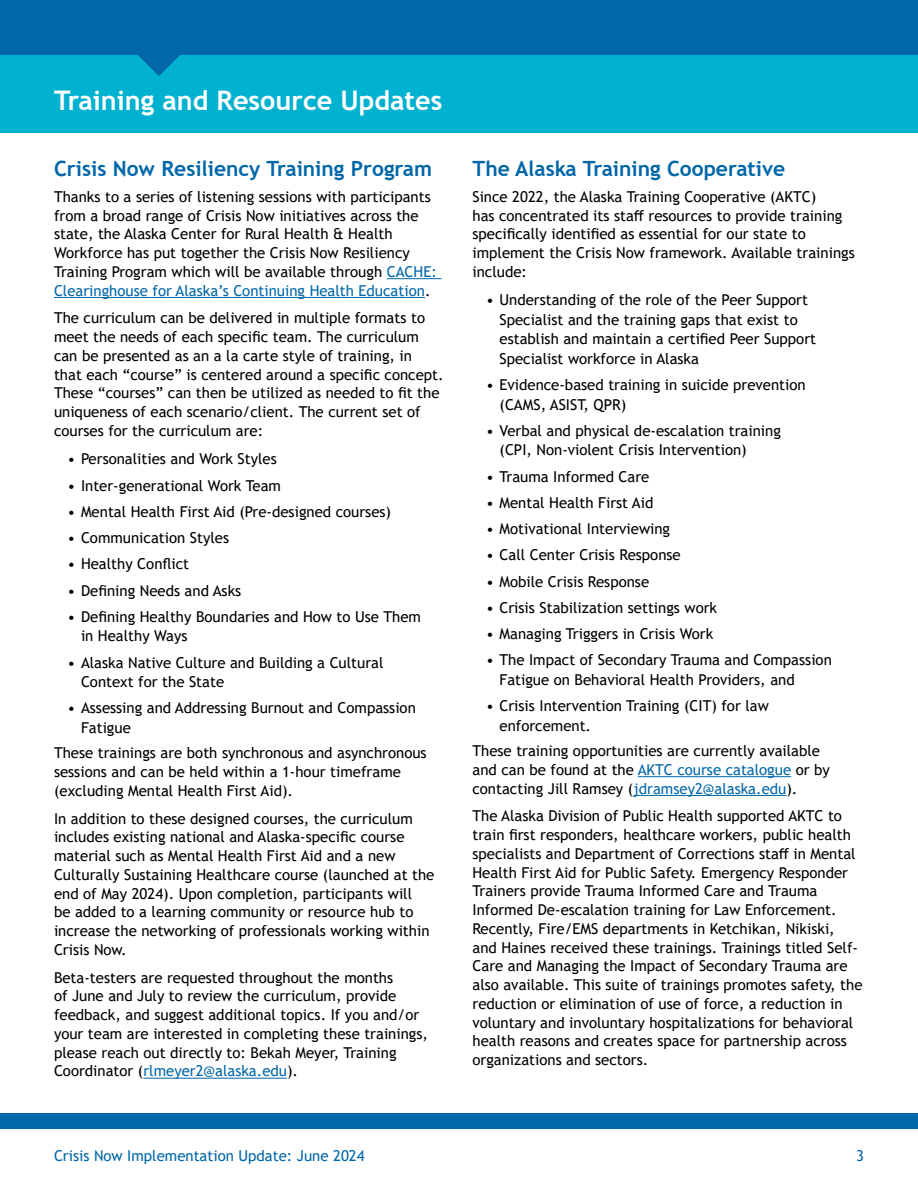
<style>
.page{position:relative;width:918px;height:1188px;background:#fff}
.page>*{position:absolute;margin:0;border:0;box-sizing:border-box;transform-origin:0 0}
.Heading_1{font:700 27px "Trebuchet MS";color:#fff}
.Heading_2{font:700 21px "Trebuchet MS";color:#0067a9}
.t1{font:15px/18.8px "Trebuchet MS";color:#000}
.t2{font:15px "Trebuchet MS";color:#0067a9}
.s1{color:#0067a9}
</style>
<div class="page">
<div style="left:0;top:1113px;width:918px;height:16px;background:#0067a9"></div>
<hr style="left:387px;top:278px;width:54px;height:1px;background:#0067a9">
<hr style="left:54px;top:297px;width:371px;height:1px;background:#0067a9">
<hr style="left:143px;top:1078px;width:144px;height:1px;background:#0067a9">
<hr style="left:638px;top:776px;width:153px;height:1px;background:#0067a9">
<hr style="left:633px;top:795px;width:153px;height:1px;background:#0067a9">
<div style="left:0;top:36px;width:918px;height:97px;background:#00b1d0"></div>
<svg style="left:138px;top:55px;width:42px;height:21px"></svg>
<div style="left:0;top:0;width:918px;height:55px;background:#0067a9"></div>
<p class="Heading_1" style="left:54px;top:84px;width:390px">Training and Resource Updates</p>
<p class="Heading_2" style="left:54px;top:156px;width:380px">Crisis Now Resiliency Training Program</p>
<p class="t1" style="left:54px;top:187px;width:384px">Thanks to a series of listening sessions with participants from a broad range of Crisis Now initiatives across the state, the Alaska Center for Rural Health &amp; Health Workforce has put together the Crisis Now Resiliency Training Program which will be available through <span class="s1">CACHE:<br>Clearinghouse for Alaska’s Continuing Health Education</span>.</p>
<p class="t1" style="left:54px;top:308px;width:391px">The curriculum can be delivered in multiple formats to meet the needs of each specific team. The curriculum can be presented as an a la carte style of training, in that each “course” is centered around a specific concept.<br>These “courses” can then be utilized as needed to fit the uniqueness of each scenario/client. The current set of courses for the curriculum are:</p>
<p class="t1" style="left:68px;top:449px;width:211px">• Personalities and Work Styles</p>
<p class="t1" style="left:68px;top:476px;width:215px">• Inter-generational Work Team</p>
<p class="t1" style="left:68px;top:502px;width:325px">• Mental Health First Aid (Pre-designed courses)</p>
<p class="t1" style="left:68px;top:528px;width:163px">• Communication Styles</p>
<p class="t1" style="left:68px;top:554px;width:123px">• Healthy Conflict</p>
<p class="t1" style="left:68px;top:581px;width:175px">• Defining Needs and Asks</p>
<p class="t1" style="left:81px;top:607px;width:341px;line-height:19.5px;text-indent:-14px">• Defining Healthy Boundaries and How to Use Them in Healthy Ways</p>
<p class="t1" style="left:81px;top:652px;width:304px;line-height:19.5px;text-indent:-14px">• Alaska Native Culture and Building a Cultural<br>Context for the State</p>
<p class="t1" style="left:81px;top:698px;width:336px;line-height:19.5px;text-indent:-14px">• Assessing and Addressing Burnout and Compassion<br>Fatigue</p>
<p class="t1" style="left:54px;top:743px;width:374px">These trainings are both synchronous and asynchronous sessions and can be held within a 1-hour timeframe (excluding Mental Health First Aid).</p>
<p class="t1" style="left:54px;top:809px;width:382px">In addition to these designed courses, the curriculum includes existing national and Alaska-specific course material such as Mental Health First Aid and a new Culturally Sustaining Healthcare course (launched at the end of May 2024). Upon completion, participants will<br>be added to a learning community or resource hub to increase the networking of professionals working within Crisis Now.</p>
<p class="t1" style="left:54px;top:968px;width:376px">Beta-testers are requested throughout the months<br>of June and July to review the curriculum, provide feedback, and suggest additional topics. If you and/or your team are interested in completing these trainings, please reach out directly to: Bekah Meyer, Training Coordinator (<span class="s1">rlmeyer2@alaska.edu</span>).</p>
<p class="Heading_2" style="left:472px;top:156px;width:314px">The Alaska Training Cooperative</p>
<p class="t1" style="left:472px;top:187px;width:384px">Since 2022, the Alaska Training Cooperative (AKTC)<br>has concentrated its staff resources to provide training specifically identified as essential for our state to implement the Crisis Now framework. Available trainings include:</p>
<p class="t1" style="left:500px;top:290px;width:318px;line-height:19.5px;text-indent:-14px">• Understanding of the role of the Peer Support Specialist and the training gaps that exist to establish and maintain a certified Peer Support Specialist workforce in Alaska</p>
<p class="t1" style="left:500px;top:375px;width:308px;line-height:19.5px;text-indent:-14px">• Evidence-based training in suicide prevention (CAMS, ASIST, QPR)</p>
<p class="t1" style="left:500px;top:421px;width:283px;line-height:19.5px;text-indent:-14px">• Verbal and physical de-escalation training (CPI, Non-violent Crisis Intervention)</p>
<p class="t1" style="left:486px;top:467px;width:165px">• Trauma Informed Care</p>
<p class="t1" style="left:486px;top:493px;width:169px">• Mental Health First Aid</p>
<p class="t1" style="left:486px;top:519px;width:186px">• Motivational Interviewing</p>
<p class="t1" style="left:486px;top:545px;width:196px">• Call Center Crisis Response</p>
<p class="t1" style="left:486px;top:572px;width:165px">• Mobile Crisis Response</p>
<p class="t1" style="left:486px;top:598px;width:233px">• Crisis Stabilization settings work</p>
<p class="t1" style="left:486px;top:624px;width:229px">• Managing Triggers in Crisis Work</p>
<p class="t1" style="left:500px;top:650px;width:334px;line-height:19.5px;text-indent:-14px">• The Impact of Secondary Trauma and Compassion<br>Fatigue on Behavioral Health Providers, and</p>
<p class="t1" style="left:500px;top:696px;width:271px;line-height:19.5px;text-indent:-14px">• Crisis Intervention Training (CIT) for law enforcement.</p>
<p class="t1" style="left:472px;top:741px;width:359px">These training opportunities are currently available and can be found at the <span class="s1">AKTC course catalogue</span> or by contacting Jill Ramsey (<span class="s1">jdramsey2@alaska.edu</span>).</p>
<p class="t1" style="left:472px;top:806px;width:392px">The Alaska Division of Public Health supported AKTC to train first responders, healthcare workers, public health specialists and Department of Corrections staff in Mental Health First Aid for Public Safety. Emergency Responder Trainers provide Trauma Informed Care and Trauma Informed De-escalation training for Law Enforcement.<br>Recently, Fire/EMS departments in Ketchikan, Nikiski, and Haines received these trainings. Trainings titled Self-Care and Managing the Impact of Secondary Trauma are also available. This suite of trainings promotes safety, the reduction or elimination of use of force, a reduction in voluntary and involuntary hospitalizations for behavioral health reasons and creates space for partnership across organizations and sectors.</p>
<p class="t2" style="left:54px;top:1146px;width:312px">Crisis Now Implementation Update: June 2024</p>
<p class="t2" style="left:856px;top:1146px;width:9px">3</p>
</div>
